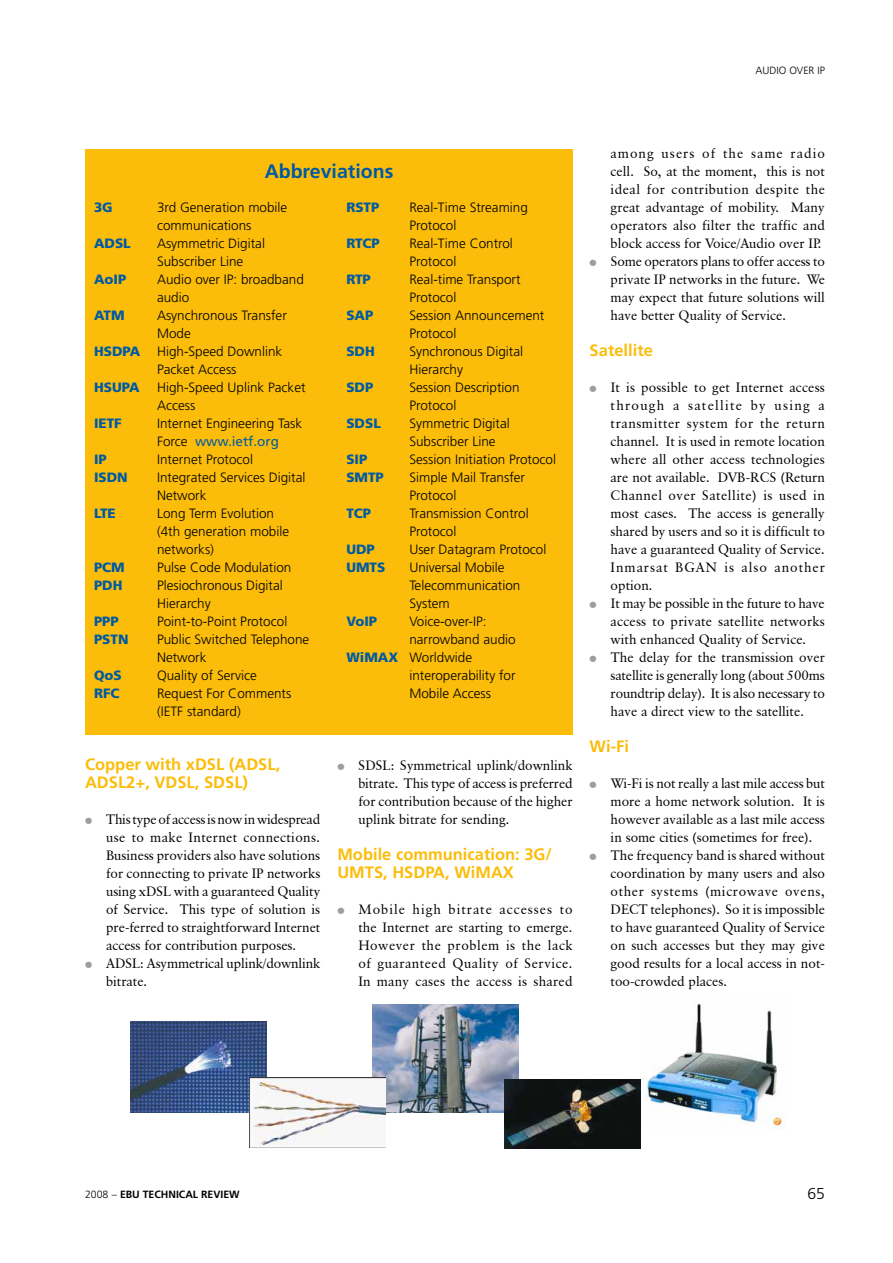
<style>
.page{position:relative;width:893px;height:1263px;background:#fff}
.page>*{position:absolute;margin:0;border:0;box-sizing:border-box;transform-origin:0 0}
.t1{font:700 19.5px "Frutiger";color:#005aa2}
.t2{font:700 16.5px/18px "Frutiger";color:#fbbd0a}
.t3{font:300 15.75px "Frutiger";color:#000}
.t4{font:13.5px/18px "Classical Garamond BT";color:#000;text-align:justify}
.t5{font:300 13.5px/18px "Frutiger";color:#000}
.t6{font:900 13.5px "Frutiger";color:#005aa2}
.t7{font:700 10.5px "Frutiger";color:#000}
.t8{font:300 10.5px "Frutiger";color:#000}
.s1{font-weight:900;color:#005aa2}
.s2{font-weight:400;color:#005aa2}
.s3{color:#9c9e9f}
.s4{font-weight:300}
</style>
<div class="page">
<img style="left:641px;top:1003px;width:144px;height:126px">
<img style="left:131px;top:1022px;width:136px;height:90px">
<img style="left:372px;top:1004px;width:146px;height:108px">
<div style="left:85px;top:149px;width:488px;height:585px;background:#fbbd0a"></div>
<img style="left:504px;top:1079px;width:136px;height:69px">
<img style="left:250px;top:1077px;width:136px;height:71px">
<p class="t8" style="left:755px;top:65px;width:71px">AUDIO OVER IP</p>
<h1 class="t1" style="left:265px;top:160px;width:130px">Abbreviations</h1>
<p class="t6" style="left:94px;top:199px;width:20px">3G</p>
<p class="t5" style="left:157px;top:199px;width:132px">3rd Generation mobile communications</p>
<p class="t6" style="left:94px;top:235px;width:38px">ADSL</p>
<p class="t5" style="left:157px;top:235px;width:109px">Asymmetric Digital<br>Subscriber Line</p>
<p class="t6" style="left:94px;top:271px;width:34px">AoIP</p>
<p class="t5" style="left:157px;top:271px;width:148px">Audio over IP: broadband audio</p>
<p class="t6" style="left:94px;top:307px;width:32px">ATM</p>
<p class="t5" style="left:157px;top:307px;width:131px">Asynchronous Transfer</p>
<p class="t5" style="left:157px;top:325px;width:35px">Mode</p>
<p class="t5" style="left:94px;top:343px;width:190px"><span class="s1">HSDPA</span> High-Speed Downlink</p>
<p class="t5" style="left:157px;top:361px;width:81px">Packet Access</p>
<p class="t6" style="left:94px;top:379px;width:47px">HSUPA</p>
<p class="t5" style="left:157px;top:379px;width:150px">High-Speed Uplink Packet<br>Access</p>
<p class="t6" style="left:94px;top:415px;width:29px">IETF</p>
<p class="t5" style="left:157px;top:415px;width:147px">Internet Engineering Task<br>Force <span class="s2">www.ietf.org</span></p>
<p class="t6" style="left:94px;top:451px;width:14px">IP</p>
<p class="t5" style="left:157px;top:451px;width:97px">Internet Protocol</p>
<p class="t6" style="left:94px;top:469px;width:35px">ISDN</p>
<p class="t5" style="left:157px;top:469px;width:150px">Integrated Services Digital<br>Network</p>
<p class="t6" style="left:94px;top:505px;width:23px">LTE</p>
<p class="t5" style="left:157px;top:505px;width:134px">Long Term Evolution (4th generation mobile networks)</p>
<p class="t6" style="left:94px;top:559px;width:32px">PCM</p>
<p class="t5" style="left:157px;top:559px;width:136px">Pulse Code Modulation</p>
<p class="t6" style="left:94px;top:577px;width:30px">PDH</p>
<p class="t5" style="left:157px;top:577px;width:127px">Plesiochronous Digital<br>Hierarchy</p>
<p class="t6" style="left:94px;top:613px;width:26px">PPP</p>
<p class="t5" style="left:157px;top:613px;width:132px">Point-to-Point Protocol</p>
<p class="t6" style="left:94px;top:631px;width:36px">PSTN</p>
<p class="t5" style="left:157px;top:631px;width:154px">Public Switched Telephone<br>Network</p>
<p class="t6" style="left:94px;top:667px;width:29px">QoS</p>
<p class="t5" style="left:157px;top:667px;width:101px">Quality of Service</p>
<p class="t6" style="left:94px;top:685px;width:27px">RFC</p>
<p class="t5" style="left:157px;top:685px;width:136px">Request For Comments (IETF standard)</p>
<p class="t2" style="left:85px;top:755px;width:197px">Copper with xDSL (ADSL,<br>ADSL2+, VDSL, SDSL)</p>
<p class="t4" style="left:106px;top:810px;width:216px;text-indent:-21px"><span class="s3">●</span> This type of access is now in widespread use to make Internet connections.<br>Business providers also have solutions for connecting to private IP networks using xDSL with a guaranteed Quality of Service. This type of solution is pre-ferred to straightforward Internet access for contribution purposes.</p>
<p class="t4" style="left:106px;top:954px;width:216px;text-indent:-21px"><span class="s3">●</span> ADSL: Asymmetrical uplink/downlink bitrate.</p>
<p class="t6" style="left:346px;top:199px;width:35px">RSTP</p>
<p class="t5" style="left:409px;top:199px;width:120px">Real-Time Streaming<br>Protocol</p>
<p class="t6" style="left:346px;top:235px;width:35px">RTCP</p>
<p class="t5" style="left:409px;top:235px;width:105px">Real-Time Control<br>Protocol</p>
<p class="t6" style="left:346px;top:271px;width:26px">RTP</p>
<p class="t5" style="left:409px;top:271px;width:113px">Real-time Transport<br>Protocol</p>
<p class="t6" style="left:346px;top:307px;width:28px">SAP</p>
<p class="t5" style="left:409px;top:307px;width:137px">Session Announcement<br>Protocol</p>
<p class="t6" style="left:346px;top:343px;width:30px">SDH</p>
<p class="t5" style="left:409px;top:343px;width:115px">Synchronous Digital<br>Hierarchy</p>
<p class="t6" style="left:346px;top:379px;width:28px">SDP</p>
<p class="t5" style="left:409px;top:379px;width:112px">Session Description<br>Protocol</p>
<p class="t6" style="left:346px;top:415px;width:36px">SDSL</p>
<p class="t5" style="left:409px;top:415px;width:102px">Symmetric Digital<br>Subscriber Line</p>
<p class="t6" style="left:346px;top:451px;width:23px">SIP</p>
<p class="t5" style="left:409px;top:451px;width:148px">Session Initiation Protocol</p>
<p class="t6" style="left:346px;top:469px;width:39px">SMTP</p>
<p class="t5" style="left:409px;top:469px;width:117px">Simple Mail Transfer<br>Protocol</p>
<p class="t6" style="left:346px;top:505px;width:26px">TCP</p>
<p class="t5" style="left:409px;top:505px;width:121px">Transmission Control<br>Protocol</p>
<p class="t6" style="left:346px;top:541px;width:30px">UDP</p>
<p class="t5" style="left:409px;top:541px;width:139px">User Datagram Protocol</p>
<p class="t6" style="left:346px;top:559px;width:41px">UMTS</p>
<p class="t5" style="left:409px;top:559px;width:112px">Universal Mobile<br>Telecommunication<br>System</p>
<p class="t6" style="left:346px;top:613px;width:32px">VoIP</p>
<p class="t5" style="left:409px;top:613px;width:79px">Voice-over-IP:</p>
<p class="t5" style="left:409px;top:631px;width:108px">narrowband audio</p>
<p class="t5" style="left:346px;top:649px;width:127px"><span class="s1">WiMAX</span> Worldwide</p>
<p class="t5" style="left:409px;top:667px;width:108px">interoperability for</p>
<p class="t5" style="left:409px;top:685px;width:83px">Mobile Access</p>
<p class="t4" style="left:358px;top:756px;width:216px;text-indent:-21px"><span class="s3">●</span> SDSL: Symmetrical uplink/downlink bitrate. This type of access is preferred for contribution because of the higher uplink bitrate for sending.</p>
<p class="t2" style="left:337px;top:846px;width:216px">Mobile communication: 3G/<br>UMTS, HSDPA, WiMAX</p>
<p class="t4" style="left:358px;top:900px;width:216px;text-indent:-21px"><span class="s3">●</span> Mobile high bitrate accesses to the Internet are starting to emerge.<br>However the problem is the lack of guaranteed Quality of Service.<br>In many cases the access is shared</p>
<p class="t4" style="left:611px;top:144px;width:216px">among users of the same radio cell. So, at the moment, this is not ideal for contribution despite the great advantage of mobility. Many operators also filter the traffic and block access for Voice/Audio over IP.</p>
<p class="t4" style="left:611px;top:252px;width:216px;text-indent:-21px"><span class="s3">●</span> Some operators plans to offer access to private IP networks in the future. We may expect that future solutions will have better Quality of Service.</p>
<p class="t2" style="left:590px;top:342px;width:65px">Satellite</p>
<p class="t4" style="left:611px;top:378px;width:216px;text-indent:-21px"><span class="s3">●</span> It is possible to get Internet access through a satellite by using a transmitter system for the return channel. It is used in remote location where all other access technologies are not available. DVB-RCS (Return Channel over Satellite) is used in most cases. The access is generally shared by users and so it is difficult to have a guaranteed Quality of Service.<br>Inmarsat BGAN is also another option.</p>
<p class="t4" style="left:611px;top:594px;width:216px;text-indent:-21px"><span class="s3">●</span> It may be possible in the future to have access to private satellite networks with enhanced Quality of Service.</p>
<p class="t4" style="left:611px;top:648px;width:216px;text-indent:-21px"><span class="s3">●</span> The delay for the transmission over satellite is generally long (about 500ms roundtrip delay). It is also necessary to have a direct view to the satellite.</p>
<p class="t2" style="left:590px;top:738px;width:41px">Wi-Fi</p>
<p class="t4" style="left:611px;top:774px;width:216px;text-indent:-21px"><span class="s3">●</span> Wi-Fi is not really a last mile access but more a home network solution. It is however available as a last mile access in some cities (sometimes for free).</p>
<p class="t4" style="left:611px;top:846px;width:216px;text-indent:-21px"><span class="s3">●</span> The frequency band is shared without coordination by many users and also other systems (microwave ovens, DECT telephones). So it is impossible to have guaranteed Quality of Service on such accesses but they may give good results for a local access in not&shy;too-crowded places.</p>
<p class="t7" style="left:85px;top:1188px;width:156px"><span class="s4">2008 –</span> EBU TECHNICAL REVIEW</p>
<p class="t3" style="left:807px;top:1185px;width:19px">65</p>
</div>
